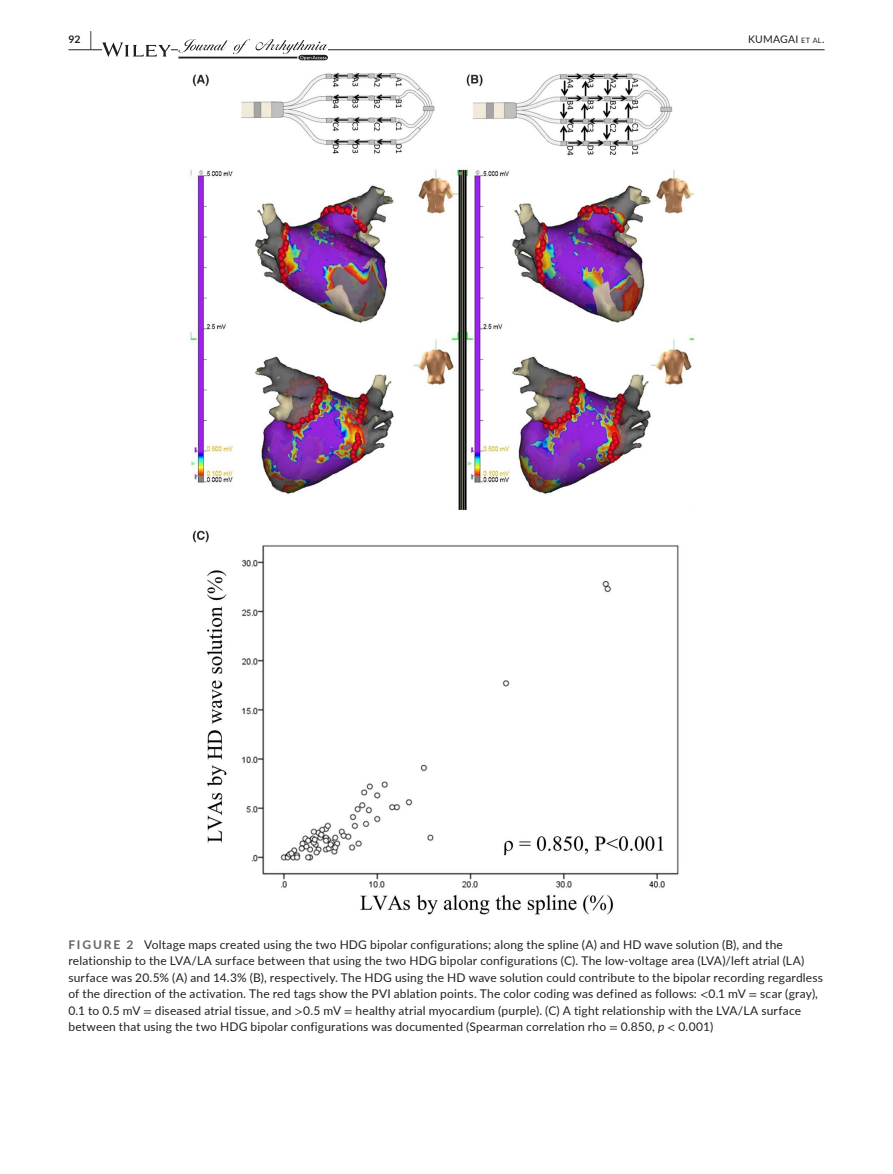
<style>
.page{position:relative;width:893px;height:1174px;background:#fff}
.page>*{position:absolute;margin:0;border:0;box-sizing:border-box;transform-origin:0 0}
.t1{font:12px/16.5px "Lato";letter-spacing:.015em;color:#231f20}
.t2{font:10.5px "Lato";letter-spacing:.02em;color:#231f20}
.t3{font:700 10.5px "Lato";color:#231f20}
.s1{font-size:19.5px}
.s2{font-size:7.35px}
.s3{font-weight:700;color:#636366}
.s4{font-family:"STIX"}
.s5{font-style:italic}
</style>
<div class="page">
<hr style="left:68px;top:49px;width:756px;height:1px;background:#231f20">
<svg style="left:102px;top:42px;width:69px;height:15px"></svg>
<svg style="left:178px;top:39px;width:150px;height:21px"></svg>
<img style="left:190px;top:72px;width:505px;height:843px">
<p class="t3" style="left:68px;top:31px;width:25px">92 <span class="s1">|</span></p>
<p class="t2" style="left:748px;top:31px;width:78px">KUMAGAI <span class="s2">et al</span>.</p>
<p class="t1" style="left:68px;top:935px;width:756px"><span class="s3">FIGURE 2</span> Voltage maps created using the two HDG bipolar configurations; along the spline (A) and HD wave solution (B), and the relationship to the LVA/LA surface between that using the two HDG bipolar configurations (C). The low-voltage area (LVA)/left atrial (LA) surface was 20.5% (A) and 14.3% (B), respectively. The HDG using the HD wave solution could contribute to the bipolar recording regardless of the direction of the activation. The red tags show the PVI ablation points. The color coding was defined as follows: <span class="s4">&lt;</span>0.1 mV <span class="s4">=</span> scar (gray), 0.1 to 0.5 mV <span class="s4">=</span> diseased atrial tissue, and <span class="s4">&gt;</span>0.5 mV <span class="s4">=</span> healthy atrial myocardium (purple). (C) A tight relationship with the LVA/LA surface between that using the two HDG bipolar configurations was documented (Spearman correlation rho <span class="s4">=</span> 0.850, <span class="s5">p</span> <span class="s4">&lt;</span> 0.001)</p>
</div>
